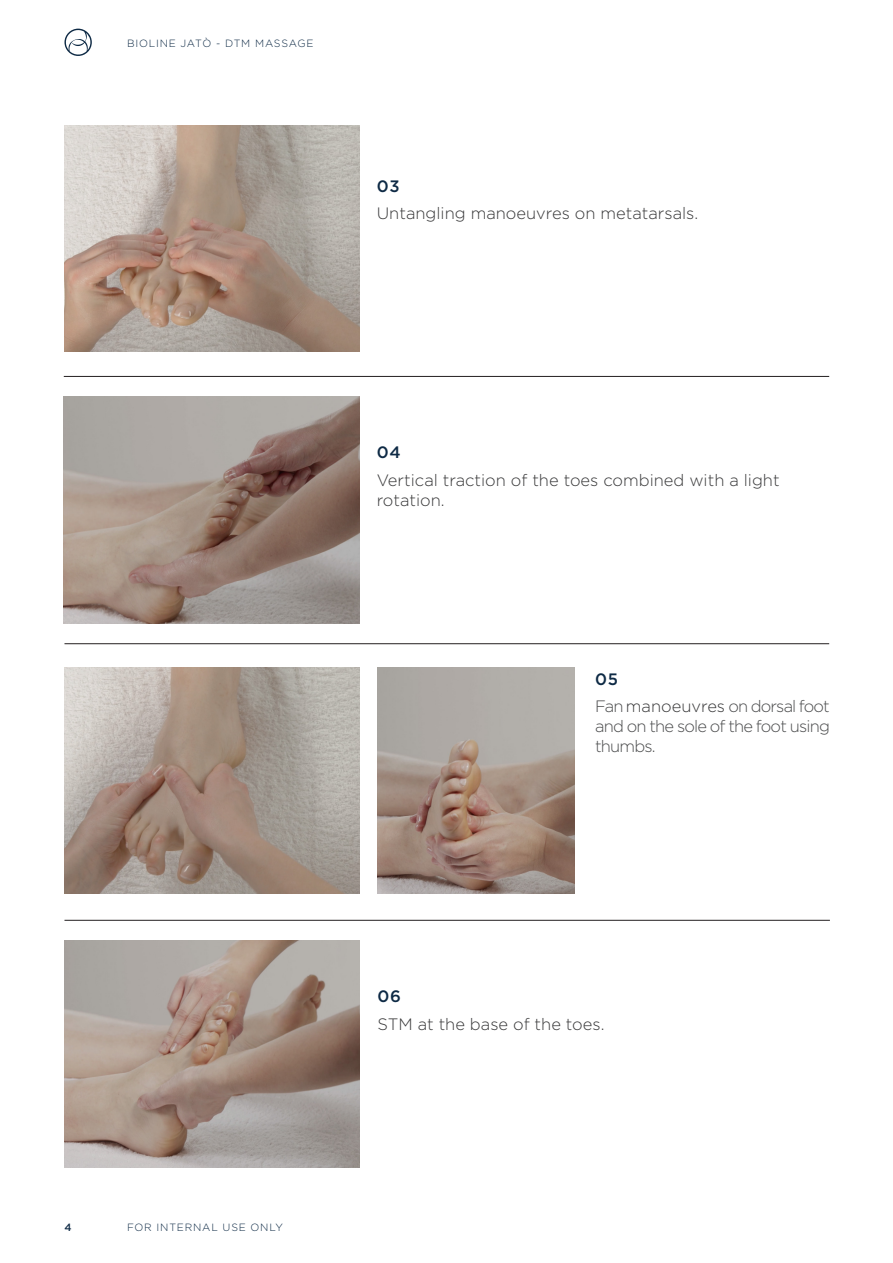
<style>
.page{position:relative;width:893px;height:1263px;background:#fff}
.page>*{position:absolute;margin:0;border:0;box-sizing:border-box;transform-origin:0 0}
.t1{font:300 16.5px/19.8px "Gotham";color:#383839}
.t2{font:300 16.5px/19.8px "Gotham";letter-spacing:-.05em;color:#4b4c4d;text-align:justify}
.t3{font:500 16.5px "Gotham";letter-spacing:.05em;color:#0e2a45}
.t4{font:300 10.5px "Gotham";letter-spacing:.075em;color:#0e2a45}
.t5{font:500 10.5px "Gotham";color:#0e2a45}
.s1{color:#383839}
</style>
<div class="page">
<svg style="left:64px;top:29px;width:28px;height:27px"></svg>
<img style="left:64px;top:125px;width:295px;height:227px">
<hr style="left:64px;top:376px;width:765px;height:1px;background:#231f20">
<hr style="left:64px;top:643px;width:765px;height:1px;background:#231f20">
<img style="left:64px;top:397px;width:295px;height:227px">
<img style="left:64px;top:667px;width:296px;height:227px">
<img style="left:377px;top:667px;width:197px;height:227px">
<hr style="left:64px;top:920px;width:766px;height:1px;background:#231f20">
<img style="left:64px;top:941px;width:296px;height:226px">
<p class="t4" style="left:127px;top:38px;width:188px">BIOLINE JATÒ - DTM MASSAGE</p>
<p class="t3" style="left:377px;top:176px;width:24px">03</p>
<p class="t1" style="left:377px;top:203px;width:323px">Untangling manoeuvres on metatarsals.</p>
<p class="t3" style="left:377px;top:443px;width:26px">04</p>
<p class="t1" style="left:377px;top:470px;width:404px">Vertical traction of the toes combined with a light rotation.</p>
<p class="t3" style="left:595px;top:670px;width:25px">05</p>
<p class="t2" style="left:595px;top:696px;width:236px">Fan <span class="s1">manoeuvres</span> on dorsal foot and on the sole of the foot using thumbs.</p>
<p class="t5" style="left:64px;top:1222px;width:9px">4</p>
<p class="t4" style="left:127px;top:1222px;width:157px">FOR INTERNAL USE ONLY</p>
<p class="t3" style="left:377px;top:987px;width:25px">06</p>
<p class="t1" style="left:377px;top:1014px;width:228px">STM at the base of the toes.</p>
</div>
